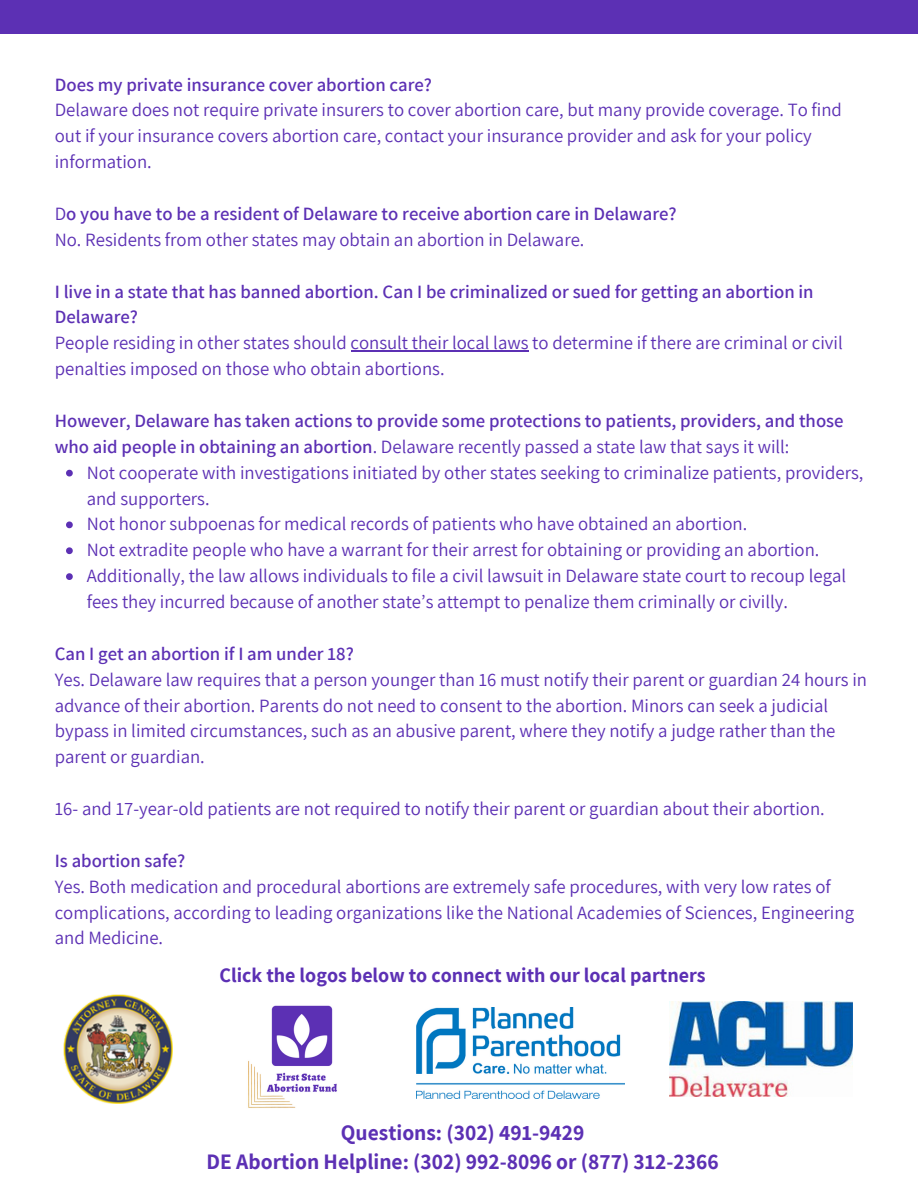
<style>
.page{position:relative;width:918px;height:1188px;background:#fff}
.page>*{position:absolute;margin:0;border:0;box-sizing:border-box;transform-origin:0 0}
.t1{font:700 21.6px/29.2px "Assistant";color:#5c30b4;text-align:center}
.t2{font:700 20.1px "Assistant";color:#5c30b4}
.t3{font:18.75px/25.8px "Assistant";color:#5c30b4}
.t4{font:600 18.75px/25.8px "Assistant";color:#5c30b4}
.s1{font-weight:400}
</style>
<div class="page">
<div style="left:0;top:0;width:918px;height:34px;background:#5c30b4"></div>
<svg style="left:66px;top:470px;width:7px;height:6px"></svg>
<svg style="left:66px;top:521px;width:7px;height:7px"></svg>
<svg style="left:66px;top:547px;width:7px;height:7px"></svg>
<svg style="left:66px;top:573px;width:7px;height:7px"></svg>
<hr style="left:351px;top:350px;width:178px;height:2px;background:#5c30b4">
<img style="left:63px;top:995px;width:109px;height:109px">
<img style="left:417px;top:1008px;width:208px;height:91px">
<img style="left:670px;top:1002px;width:182px;height:94px">
<img style="left:248px;top:1005px;width:89px;height:103px">
<p class="t4" style="left:55px;top:71px;width:379px">Does my private insurance cover abortion care?</p>
<p class="t3" style="left:55px;top:97px;width:789px">Delaware does not require private insurers to cover abortion care, but many provide coverage. To find out if your insurance covers abortion care, contact your insurance provider and ask for your policy information.</p>
<p class="t4" style="left:55px;top:200px;width:623px"><span class="s1">D</span>o you have to be a resident of Delaware to receive abortion care in Delaware?<br><span class="s1">No. Residents from other states may obtain an abortion in Delaware.</span></p>
<p class="t4" style="left:55px;top:278px;width:760px">I live in a state that has banned abortion. Can I be criminalized or sued for getting an abortion in<br>Delaware?</p>
<p class="t3" style="left:55px;top:330px;width:790px">People residing in other states should consult their local laws to determine if there are criminal or civil penalties imposed on those who obtain abortions.</p>
<p class="t4" style="left:55px;top:407px;width:790px">However, Delaware has taken actions to provide some protections to patients, providers, and those who aid people in obtaining an abortion<span class="s1">. Delaware recently passed a state law that says it will:</span></p>
<p class="t3" style="left:87px;top:459px;width:778px">Not cooperate with investigations initiated by other states seeking to criminalize patients, providers, and supporters.<br>Not honor subpoenas for medical records of patients who have obtained an abortion.<br>Not extradite people who have a warrant for their arrest for obtaining or providing an abortion.<br>Additionally, the law allows individuals to file a civil lawsuit in Delaware state court to recoup legal fees they incurred because of another state’s attempt to penalize them criminally or civilly.</p>
<p class="t4" style="left:55px;top:640px;width:301px">Can I get an abortion if I am under 18?</p>
<p class="t3" style="left:55px;top:666px;width:814px">Yes. Delaware law requires that a person younger than 16 must notify their parent or guardian 24 hours in advance of their abortion. Parents do not need to consent to the abortion. Minors can seek a judicial bypass in limited circumstances, such as an abusive parent, where they notify a judge rather than the parent or guardian.</p>
<p class="t3" style="left:55px;top:795px;width:772px">16- and 17-year-old patients are not required to notify their parent or guardian about their abortion.</p>
<p class="t4" style="left:55px;top:847px;width:132px">Is abortion safe?</p>
<p class="t3" style="left:55px;top:873px;width:801px">Yes. Both medication and procedural abortions are extremely safe procedures, with very low rates of complications, according to leading organizations like the National Academies of Sciences, Engineering and Medicine.</p>
<p class="t2" style="left:220px;top:962px;width:488px">Click the logos below to connect with our local partners</p>
<p class="t1" style="left:207px;top:1118px;width:513px">Questions: (302) 491-9429<br>DE Abortion Helpline: (302) 992-8096 or (877) 312-2366</p>
</div>
